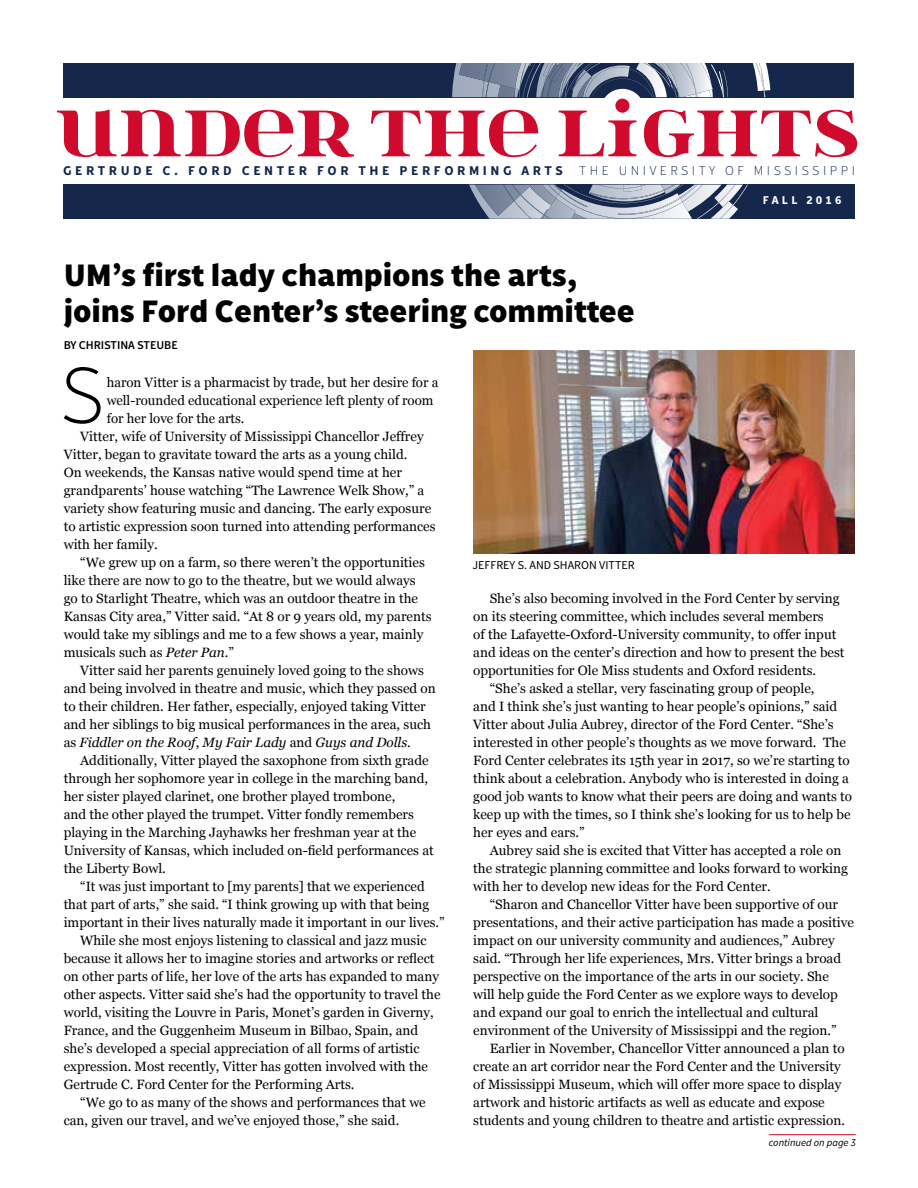
<style>
.page{position:relative;width:918px;height:1188px;background:#fff}
.page>*{position:absolute;margin:0;border:0;box-sizing:border-box;transform-origin:0 0}
.t1{font:300 83.25px "Monrad";color:#000}
.t2{font:75px "itsadzoke";color:#d00a2c}
.t3{font:900 33px/35.5px "Monrad";letter-spacing:-.005em;color:#000}
.t4{font:13.5px "Georgia";color:#000}
.t5{font:700 13.5px "Monrad";letter-spacing:.265em;color:#15284b}
.t6{font:italic 13.5px "Georgia";color:#000}
.t7{font:12px "Monrad";color:#000}
.t8{font:600 12px "Monrad";letter-spacing:-.005em;color:#000}
.t9{font:700 12px "Monrad";letter-spacing:.265em;color:#fff}
.t10{font:italic 10.5px "Monrad";color:#000}
.s1{font-weight:300}
.s2{font-style:italic}
.s3{font-style:normal}
</style>
<div class="page">
<div style="left:63px;top:63px;width:791px;height:34px;background:#15284b"></div>
<svg style="left:452px;top:63px;width:318px;height:35px"></svg>
<img style="left:585px;top:67px;width:44px;height:30px">
<div style="left:63px;top:185px;width:792px;height:34px;background:#15284b"></div>
<svg style="left:469px;top:185px;width:279px;height:34px"></svg>
<div style="left:600px;top:89px;width:45px;height:44px;background:#fff;border-radius:50%"></div>
<img style="left:473px;top:350px;width:382px;height:204px">
<hr style="left:769px;top:1134px;width:87px;height:1px;background:#d00a2c">
<h2 class="t2" style="left:56px;top:82px;width:805px">UNDER THE LIGHTS</h2>
<p class="t5" style="left:63px;top:161px;width:794px">GERTRUDE C. FORD CENTER FOR THE PERFORMING ARTS <span class="s1">THE UNIVERSITY OF MISSISSIPPI</span></p>
<p class="t9" style="left:763px;top:192px;width:80px">FALL 2016</p>
<h3 class="t3" style="left:64px;top:257px;width:573px">UM’s first lady champions the arts, joins Ford Center’s steering committee</h3>
<p class="t8" style="left:64px;top:337px;width:116px">BY CHRISTINA STEUBE</p>
<h1 class="t1" style="left:60px;top:344px;width:45px">S</h1>
<p class="t4" style="left:107px;top:374px;width:333px">haron Vitter is a pharmacist by trade, but her desire for a</p>
<p class="t4" style="left:107px;top:392px;width:328px">well-rounded educational experience left plenty of room</p>
<p class="t4" style="left:107px;top:410px;width:139px">for her love for the arts.</p>
<p class="t4" style="left:80px;top:428px;width:345px">Vitter, wife of University of Mississippi Chancellor Jeffrey</p>
<p class="t4" style="left:64px;top:446px;width:345px">Vitter, began to gravitate toward the arts as a young child.</p>
<p class="t4" style="left:64px;top:464px;width:340px">On weekends, the Kansas native would spend time at her</p>
<p class="t4" style="left:64px;top:482px;width:362px">grandparents’ house watching “The Lawrence Welk Show,” a</p>
<p class="t4" style="left:64px;top:500px;width:369px">variety show featuring music and dancing. The early exposure</p>
<p class="t4" style="left:64px;top:518px;width:373px">to artistic expression soon turned into attending performances</p>
<p class="t4" style="left:64px;top:536px;width:96px">with her family.</p>
<p class="t4" style="left:80px;top:554px;width:346px">“We grew up on a farm, so there weren’t the opportunities</p>
<p class="t4" style="left:64px;top:572px;width:353px">like there are now to go to the theatre, but we would always</p>
<p class="t4" style="left:64px;top:590px;width:356px">go to Starlight Theatre, which was an outdoor theatre in the</p>
<p class="t4" style="left:64px;top:608px;width:369px">Kansas City area,” Vitter said. “At 8 or 9 years old, my parents</p>
<p class="t4" style="left:64px;top:626px;width:361px">would take my siblings and me to a few shows a year, mainly</p>
<p class="t4" style="left:64px;top:644px;width:172px">musicals such as <span class="s2">Peter Pan</span>.”</p>
<p class="t4" style="left:80px;top:662px;width:345px">Vitter said her parents genuinely loved going to the shows</p>
<p class="t4" style="left:64px;top:680px;width:374px">and being involved in theatre and music, which they passed on</p>
<p class="t4" style="left:64px;top:698px;width:364px">to their children. Her father, especially, enjoyed taking Vitter</p>
<p class="t4" style="left:64px;top:716px;width:369px">and her siblings to big musical performances in the area, such</p>
<p class="t6" style="left:64px;top:732px;width:349px"><span class="s3">as</span> Fiddler on the Roof<span class="s3">,</span> My Fair Lady <span class="s3">and</span> Guys and Dolls<span class="s3">.</span></p>
<p class="t4" style="left:80px;top:752px;width:350px">Additionally, Vitter played the saxophone from sixth grade</p>
<p class="t4" style="left:64px;top:770px;width:366px">through her sophomore year in college in the marching band,</p>
<p class="t4" style="left:64px;top:788px;width:333px">her sister played clarinet, one brother played trombone,</p>
<p class="t4" style="left:64px;top:806px;width:352px">and the other played the trumpet. Vitter fondly remembers</p>
<p class="t4" style="left:64px;top:824px;width:354px">playing in the Marching Jayhawks her freshman year at the</p>
<p class="t4" style="left:64px;top:842px;width:372px">University of Kansas, which included on-field performances at</p>
<p class="t4" style="left:64px;top:860px;width:104px">the Liberty Bowl.</p>
<p class="t4" style="left:80px;top:878px;width:346px">“It was just important to [my parents] that we experienced</p>
<p class="t4" style="left:64px;top:896px;width:367px">that part of arts,” she said. “I think growing up with that being</p>
<p class="t4" style="left:64px;top:914px;width:383px">important in their lives naturally made it important in our lives.”</p>
<p class="t4" style="left:80px;top:932px;width:348px">While she most enjoys listening to classical and jazz music</p>
<p class="t4" style="left:64px;top:950px;width:372px">because it allows her to imagine stories and artworks or reflect</p>
<p class="t4" style="left:64px;top:968px;width:377px">on other parts of life, her love of the arts has expanded to many</p>
<p class="t4" style="left:64px;top:986px;width:378px">other aspects. Vitter said she’s had the opportunity to travel the</p>
<p class="t4" style="left:64px;top:1004px;width:372px">world, visiting the Louvre in Paris, Monet’s garden in Giverny,</p>
<p class="t4" style="left:64px;top:1022px;width:356px">France, and the Guggenheim Museum in Bilbao, Spain, and</p>
<p class="t4" style="left:64px;top:1040px;width:357px">she’s developed a special appreciation of all forms of artistic</p>
<p class="t4" style="left:64px;top:1058px;width:366px">expression. Most recently, Vitter has gotten involved with the</p>
<p class="t4" style="left:64px;top:1076px;width:292px">Gertrude C. Ford Center for the Performing Arts.</p>
<p class="t4" style="left:80px;top:1094px;width:347px">“We go to as many of the shows and performances that we</p>
<p class="t4" style="left:64px;top:1112px;width:337px">can, given our travel, and we’ve enjoyed those,” she said.</p>
<p class="t7" style="left:472px;top:557px;width:164px">JEFFREY S. AND SHARON VITTER</p>
<p class="t4" style="left:490px;top:591px;width:351px">She’s also becoming involved in the Ford Center by serving</p>
<p class="t4" style="left:473px;top:609px;width:352px">on its steering committee, which includes several members</p>
<p class="t4" style="left:473px;top:627px;width:365px">of the Lafayette-Oxford-University community, to offer input</p>
<p class="t4" style="left:473px;top:645px;width:373px">and ideas on the center’s direction and how to present the best</p>
<p class="t4" style="left:473px;top:663px;width:344px">opportunities for Ole Miss students and Oxford residents.</p>
<p class="t4" style="left:490px;top:681px;width:326px">“She’s asked a stellar, very fascinating group of people,</p>
<p class="t4" style="left:473px;top:699px;width:366px">and I think she’s just wanting to hear people’s opinions,” said</p>
<p class="t4" style="left:473px;top:717px;width:362px">Vitter about Julia Aubrey, director of the Ford Center. “She’s</p>
<p class="t4" style="left:473px;top:735px;width:374px">interested in other people’s thoughts as we move forward. The</p>
<p class="t4" style="left:473px;top:753px;width:378px">Ford Center celebrates its 15th year in 2017, so we’re starting to</p>
<p class="t4" style="left:473px;top:771px;width:377px">think about a celebration. Anybody who is interested in doing a</p>
<p class="t4" style="left:473px;top:789px;width:380px">good job wants to know what their peers are doing and wants to</p>
<p class="t4" style="left:473px;top:807px;width:379px">keep up with the times, so I think she’s looking for us to help be</p>
<p class="t4" style="left:473px;top:825px;width:113px">her eyes and ears.”</p>
<p class="t4" style="left:490px;top:843px;width:353px">Aubrey said she is excited that Vitter has accepted a role on</p>
<p class="t4" style="left:473px;top:861px;width:376px">the strategic planning committee and looks forward to working</p>
<p class="t4" style="left:473px;top:879px;width:299px">with her to develop new ideas for the Ford Center.</p>
<p class="t4" style="left:490px;top:897px;width:350px">“Sharon and Chancellor Vitter have been supportive of our</p>
<p class="t4" style="left:473px;top:915px;width:382px">presentations, and their active participation has made a positive</p>
<p class="t4" style="left:473px;top:933px;width:363px">impact on our university community and audiences,” Aubrey</p>
<p class="t4" style="left:473px;top:951px;width:369px">said. “Through her life experiences, Mrs. Vitter brings a broad</p>
<p class="t4" style="left:473px;top:969px;width:357px">perspective on the importance of the arts in our society. She</p>
<p class="t4" style="left:473px;top:987px;width:366px">will help guide the Ford Center as we explore ways to develop</p>
<p class="t4" style="left:473px;top:1005px;width:347px">and expand our goal to enrich the intellectual and cultural</p>
<p class="t4" style="left:473px;top:1023px;width:365px">environment of the University of Mississippi and the region.”</p>
<p class="t4" style="left:490px;top:1041px;width:357px">Earlier in November, Chancellor Vitter announced a plan to</p>
<p class="t4" style="left:473px;top:1059px;width:369px">create an art corridor near the Ford Center and the University</p>
<p class="t4" style="left:473px;top:1077px;width:370px">of Mississippi Museum, which will offer more space to display</p>
<p class="t4" style="left:473px;top:1095px;width:353px">artwork and historic artifacts as well as educate and expose</p>
<p class="t4" style="left:473px;top:1113px;width:373px">students and young children to theatre and artistic expression.</p>
<p class="t10" style="left:769px;top:1136px;width:88px">continued on page 3</p>
</div>
